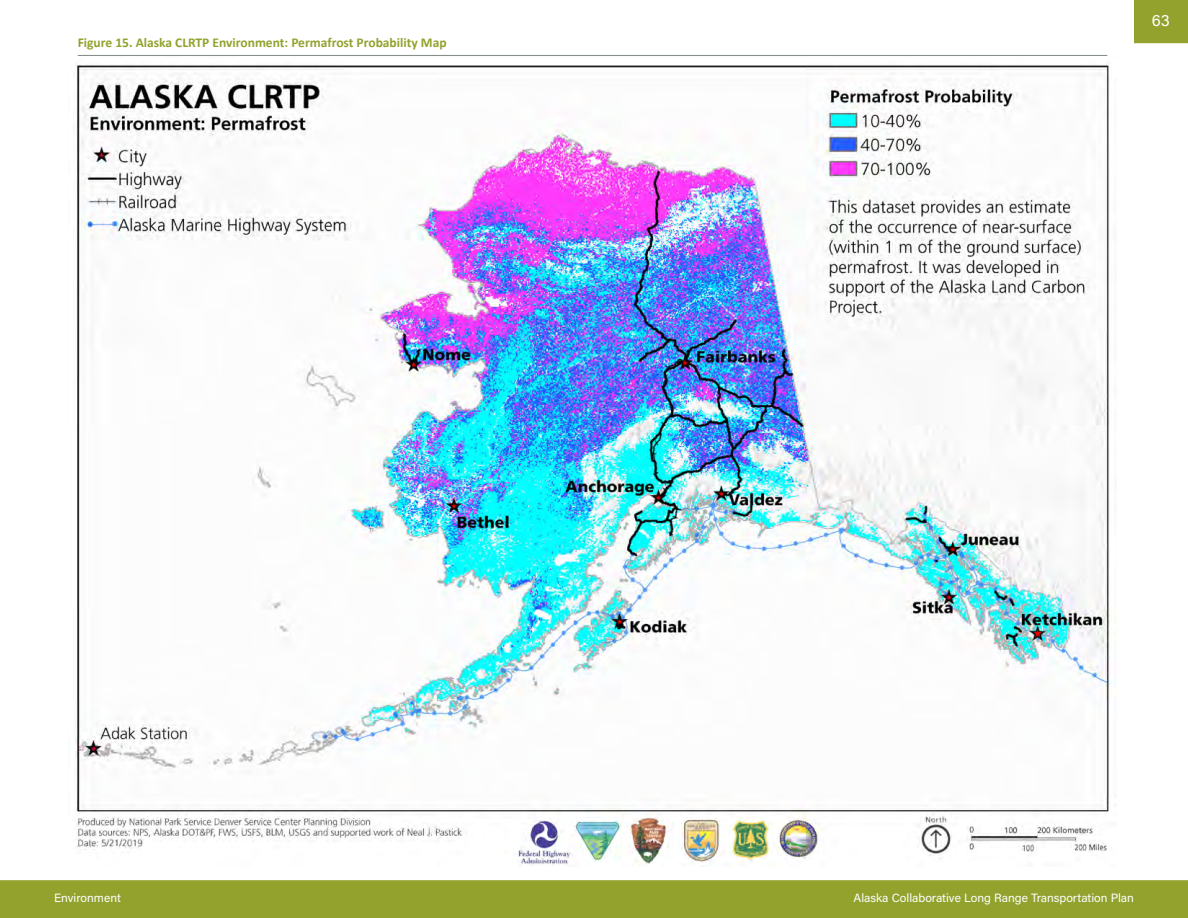
<style>
.page{position:relative;width:1188px;height:918px;background:#fff}
.page>*{position:absolute;margin:0;border:0;box-sizing:border-box;transform-origin:0 0}
.t1{font:16.5px "Acumin Pro";color:#fff}
.Table_-_Figure_Title{font:700 13.5px "Calibri";color:#92a22d}
.t2{font:12px "Acumin Pro";color:#fff}
</style>
<div class="page">
<div style="left:0;top:880px;width:1188px;height:38px;background:#92a22d;border:2px solid #92a22d"></div>
<div style="left:1134px;top:0;width:54px;height:43px;background:#92a22d"></div>
<hr style="left:78px;top:55px;width:1029px;height:1px;background:#868f89">
<img style="left:76px;top:64px;width:1040px;height:802px">
<p class="Table_-_Figure_Title" style="left:78px;top:33px;width:370px">Figure 15. Alaska CLRTP Environment: Permafrost Probability Map</p>
<h1 class="t1" style="left:1152px;top:9px;width:20px">63</h1>
<p class="t2" style="left:54px;top:889px;width:68px">Environment</p>
<p class="t2" style="left:854px;top:889px;width:282px">Alaska Collaborative Long Range Transportation Plan</p>
</div>
